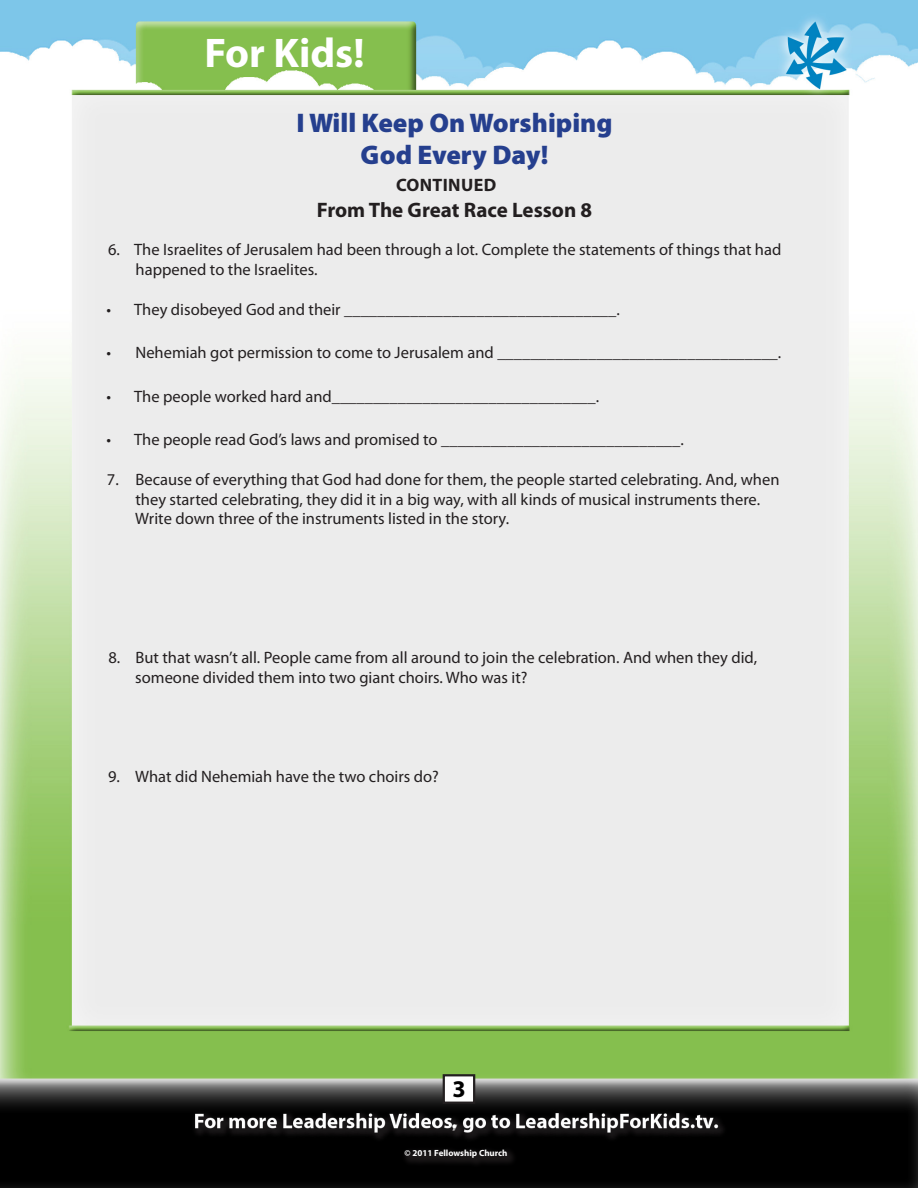
<style>
.page{position:relative;width:918px;height:1188px;background:#fff}
.page>*{position:absolute;margin:0;border:0;box-sizing:border-box;transform-origin:0 0}
.t1{font:700 41.55px "Myriad Pro";color:#fff}
.t2{font:900 27px/32.4px "Myriad Pro";color:#253f8e;text-align:center}
.Paragraph_Style_2{font:700 24px "Myriad Pro";color:#000}
.t3{font:700 21px "Myriad Pro";color:#231f20}
.t4{font:700 21px "Myriad Pro";color:#fff}
.t5{font:700 18px "Myriad Pro";letter-spacing:.02em;color:#231f20}
.t6{font:16.5px/19.8px "Myriad Pro";color:#231f20}
.t7{font:700 9px "Myriad Pro";color:#fff}
</style>
<div class="page">
<img style="left:0;top:0;width:918px;height:1188px">
<div style="left:444px;top:1075px;width:30px;height:28px;background:#fff"></div>
<div style="left:443px;top:1074px;width:32px;height:30px;border:2px solid #231f20"></div>
<div style="left:400px;top:1145px;width:118px;height:23px;background:#231f20;opacity:.75"></div>
<div style="left:448px;top:1120px;width:19px;height:19px;background:#231f20;opacity:.75"></div>
<h1 class="t1" style="left:204px;top:26px;width:162px">For Kids!</h1>
<h2 class="t2" style="left:296px;top:107px;width:318px">I Will Keep On Worshiping<br>God Every Day!</h2>
<p class="t5" style="left:396px;top:173px;width:102px">CONTINUED</p>
<p class="t3" style="left:317px;top:196px;width:277px">From The Great Race Lesson 8</p>
<p class="t6" style="left:136px;top:240px;width:647px;text-indent:-27px">6. The Israelites of Jerusalem had been through a lot. Complete the statements of things that had happened to the Israelites.</p>
<p class="t6" style="left:107px;top:299px;width:515px">• They disobeyed God and their _________________________________.</p>
<p class="t6" style="left:107px;top:343px;width:676px">• Nehemiah got permission to come to Jerusalem and __________________________________.</p>
<p class="t6" style="left:107px;top:386px;width:494px">• The people worked hard and________________________________.</p>
<p class="t6" style="left:107px;top:430px;width:579px">• The people read God’s laws and promised to _____________________________.</p>
<p class="t6" style="left:135px;top:469px;width:646px;text-indent:-28px">7. Because of everything that God had done for them, the people started celebrating. And, when they started celebrating, they did it in a big way, with all kinds of musical instruments there.<br>Write down three of the instruments listed in the story.</p>
<p class="t6" style="left:135px;top:647px;width:623px;text-indent:-27px">8. But that wasn’t all. People came from all around to join the celebration. And when they did, someone divided them into two giant choirs. Who was it?</p>
<p class="t6" style="left:108px;top:766px;width:332px">9. What did Nehemiah have the two choirs do?</p>
<p class="Paragraph_Style_2" style="left:452px;top:1074px;width:15px">3</p>
<p class="t4" style="left:452px;top:1108px;width:7px">.</p>
<p class="t7" style="left:404px;top:1147px;width:105px">© 2011 Fellowship Church</p>
</div>
